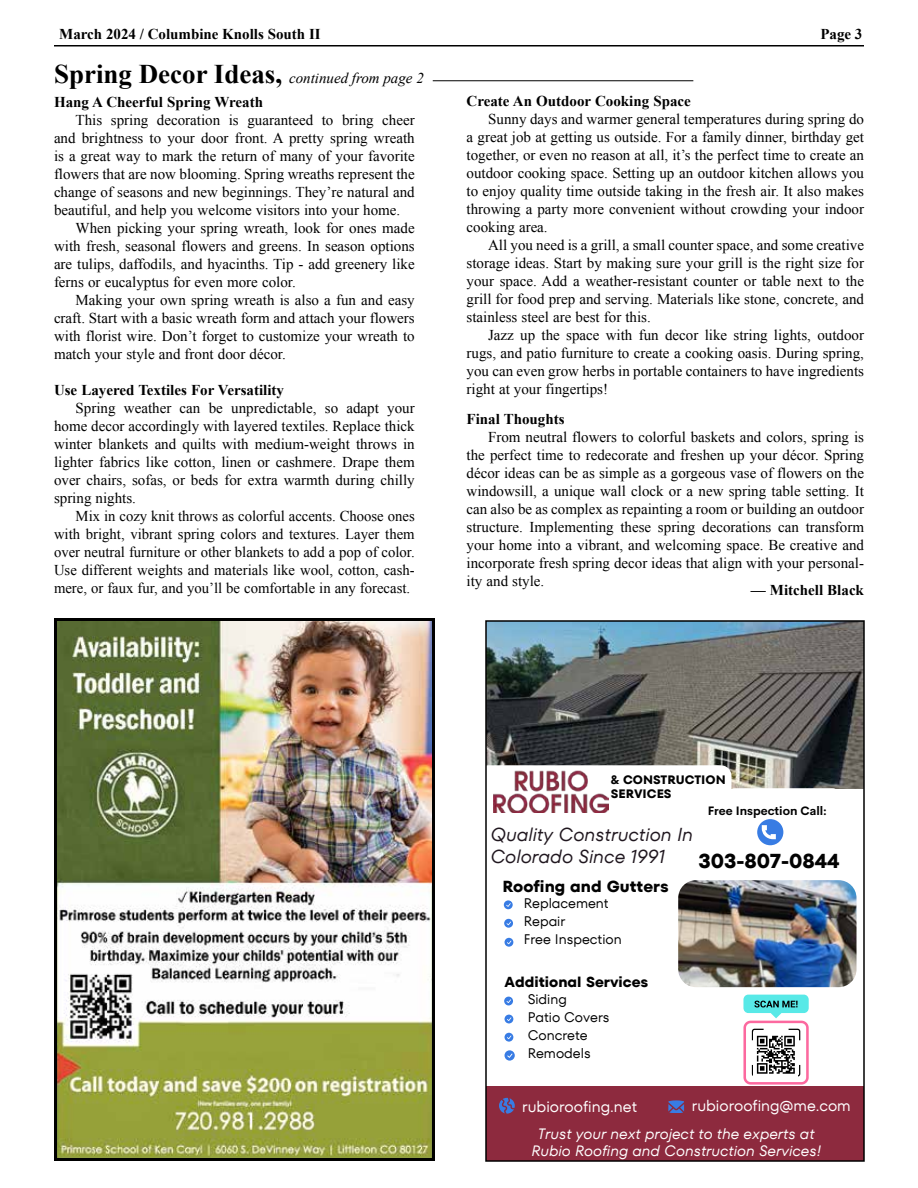
<style>
.page{position:relative;width:918px;height:1188px;background:#fff}
.page>*{position:absolute;margin:0;border:0;box-sizing:border-box;transform-origin:0 0}
.t1{font:700 20.1px "TT Fors";color:#020202}
.t2{font:italic 18.75px/21.3px "TT Fors";color:#20171f}
.t3{font:700 15.9px "TT Fors";color:#020202}
.t4{font:15.6px "TT Fors";color:#fff}
.t5{font:15px/18px "Times New Roman";color:#000;text-align:justify}
.t6{font:700 15px "Times New Roman";color:#000}
.t7{font:italic 15px/16.8px "TT Fors";color:#fff;text-align:center}
.t8{font:italic 15px "Times New Roman";color:#000}
.t9{font:700 14.4px "TT Fors";color:#020202}
.t10{font:13.8px/18px "TT Fors";color:#020202}
.t11{font:700 12.15px/14.1px "TT Fors";color:#020202}
.t12{font:700 12px "Cerebri Sans";color:#020202}
.s1{font-weight:700;font-style:normal;font-size:27px}
</style>
<div class="page">
<hr style="left:54px;top:45px;width:810px;height:1px;background:#000">
<hr style="left:433px;top:80px;width:260px;height:1px;background:#000">
<img style="left:58px;top:622px;width:373px;height:535px">
<div style="left:54px;top:618px;width:381px;height:543px;border:3px solid #000"></div>
<img style="left:678px;top:880px;width:179px;height:107px">
<img style="left:488px;top:623px;width:374px;height:165px">
<div style="left:486px;top:1087px;width:378px;height:74px;background:#8d2a3e"></div>
<svg style="left:668px;top:1100px;width:16px;height:13px"></svg>
<svg style="left:499px;top:1098px;width:16px;height:16px"></svg>
<svg style="left:488px;top:765px;width:353px;height:81px"></svg>
<img style="left:494px;top:770px;width:114px;height:42px">
<svg style="left:743px;top:995px;width:66px;height:90px"></svg>
<svg style="left:504px;top:900px;width:179px;height:187px"></svg>
<div style="left:485px;top:620px;width:380px;height:542px;border:2px solid #000"></div>
<p class="t6" style="left:59px;top:23px;width:263px">March 2024 / Columbine Knolls South II</p>
<p class="t6" style="left:820px;top:23px;width:44px">Page 3</p>
<p class="t8" style="left:54px;top:68px;width:371px"><span class="s1">Spring Decor Ideas,</span> continued from page 2</p>
<p class="t6" style="left:54px;top:92px;width:211px">Hang A Cheerful Spring Wreath</p>
<p class="t5" style="left:76px;top:111px;width:341px">This spring decoration is guaranteed to bring cheer</p>
<p class="t5" style="left:54px;top:129px;width:362px">and brightness to your door front. A pretty spring wreath</p>
<p class="t5" style="left:54px;top:147px;width:362px">is a great way to mark the return of many of your favorite</p>
<p class="t5" style="left:54px;top:165px;width:362px">flowers that are now blooming. Spring wreaths represent the</p>
<p class="t5" style="left:54px;top:183px;width:362px">change of seasons and new beginnings. They’re natural and</p>
<p class="t5" style="left:54px;top:201px;width:348px">beautiful, and help you welcome visitors into your home.</p>
<p class="t5" style="left:76px;top:219px;width:341px">When picking your spring wreath, look for ones made</p>
<p class="t5" style="left:54px;top:237px;width:362px">with fresh, seasonal flowers and greens. In season options</p>
<p class="t5" style="left:54px;top:255px;width:362px">are tulips, daffodils, and hyacinths. Tip - add greenery like</p>
<p class="t5" style="left:54px;top:273px;width:243px">ferns or eucalyptus for even more color.</p>
<p class="t5" style="left:76px;top:291px;width:341px">Making your own spring wreath is also a fun and easy</p>
<p class="t5" style="left:54px;top:309px;width:362px">craft. Start with a basic wreath form and attach your flowers</p>
<p class="t5" style="left:54px;top:327px;width:362px">with florist wire. Don’t forget to customize your wreath to</p>
<p class="t5" style="left:54px;top:345px;width:233px">match your style and front door décor.</p>
<p class="t6" style="left:54px;top:380px;width:232px">Use Layered Textiles For Versatility</p>
<p class="t5" style="left:54px;top:399px;width:362px;text-indent:22px">Spring weather can be unpredictable, so adapt your home decor accordingly with layered textiles. Replace thick winter blankets and quilts with medium-weight throws in lighter fabrics like cotton, linen or cashmere. Drape them over chairs, sofas, or beds for extra warmth during chilly spring nights.</p>
<p class="t5" style="left:54px;top:507px;width:362px;text-indent:22px">Mix in cozy knit throws as colorful accents. Choose ones with bright, vibrant spring colors and textures. Layer them over neutral furniture or other blankets to add a pop of color.<br>Use different weights and materials like wool, cotton, cash&shy;mere, or faux fur, and you’ll be comfortable in any forecast.</p>
<p class="t6" style="left:467px;top:90px;width:226px">Create An Outdoor Cooking Space</p>
<p class="t5" style="left:467px;top:110px;width:399px;text-indent:22px">Sunny days and warmer general temperatures during spring do a great job at getting us outside. For a family dinner, birthday get together, or even no reason at all, it’s the perfect time to create an outdoor cooking space. Setting up an outdoor kitchen allows you to enjoy quality time outside taking in the fresh air. It also makes throwing a party more convenient without crowding your indoor cooking area.</p>
<p class="t5" style="left:467px;top:236px;width:399px;text-indent:22px">All you need is a grill, a small counter space, and some creative storage ideas. Start by making sure your grill is the right size for your space. Add a weather-resistant counter or table next to the grill for food prep and serving. Materials like stone, concrete, and stainless steel are best for this.</p>
<p class="t5" style="left:467px;top:326px;width:399px;text-indent:22px">Jazz up the space with fun decor like string lights, outdoor rugs, and patio furniture to create a cooking oasis. During spring, you can even grow herbs in portable containers to have ingredients right at your fingertips!</p>
<p class="t6" style="left:467px;top:408px;width:100px">Final Thoughts</p>
<p class="t5" style="left:467px;top:428px;width:399px;text-indent:22px">From neutral flowers to colorful baskets and colors, spring is the perfect time to redecorate and freshen up your décor. Spring décor ideas can be as simple as a gorgeous vase of flowers on the windowsill, a unique wall clock or a new spring table setting. It can also be as complex as repainting a room or building an outdoor structure. Implementing these spring decorations can transform your home into a vibrant, and welcoming space. Be creative and incorporate fresh spring decor ideas that align with your personal&shy;ity and style.</p>
<p class="t6" style="left:751px;top:579px;width:115px">— Mitchell Black</p>
<p class="t11" style="left:611px;top:773px;width:116px">&amp; CONSTRUCTION<br>SERVICES</p>
<p class="t2" style="left:490px;top:824px;width:204px">Quality Construction In<br>Colorado Since 1991</p>
<p class="t12" style="left:708px;top:801px;width:121px">Free Inspection Call:</p>
<h1 class="t1" style="left:698px;top:849px;width:143px">303-807-0844</h1>
<p class="t3" style="left:502px;top:876px;width:168px">Roofing and Gutters</p>
<p class="t10" style="left:524px;top:894px;width:99px">Replacement<br>Repair<br>Free Inspection</p>
<p class="t9" style="left:505px;top:973px;width:146px">Additional Services</p>
<p class="t10" style="left:528px;top:991px;width:83px">Siding<br>Patio Covers<br>Concrete<br>Remodels</p>
<p class="t4" style="left:522px;top:1098px;width:116px">rubioroofing.net</p>
<p class="t4" style="left:692px;top:1097px;width:160px">rubioroofing@me.com</p>
<p class="t7" style="left:531px;top:1126px;width:291px">Trust your next project to the experts at<br>Rubio Roofing and Construction Services!</p>
</div>
